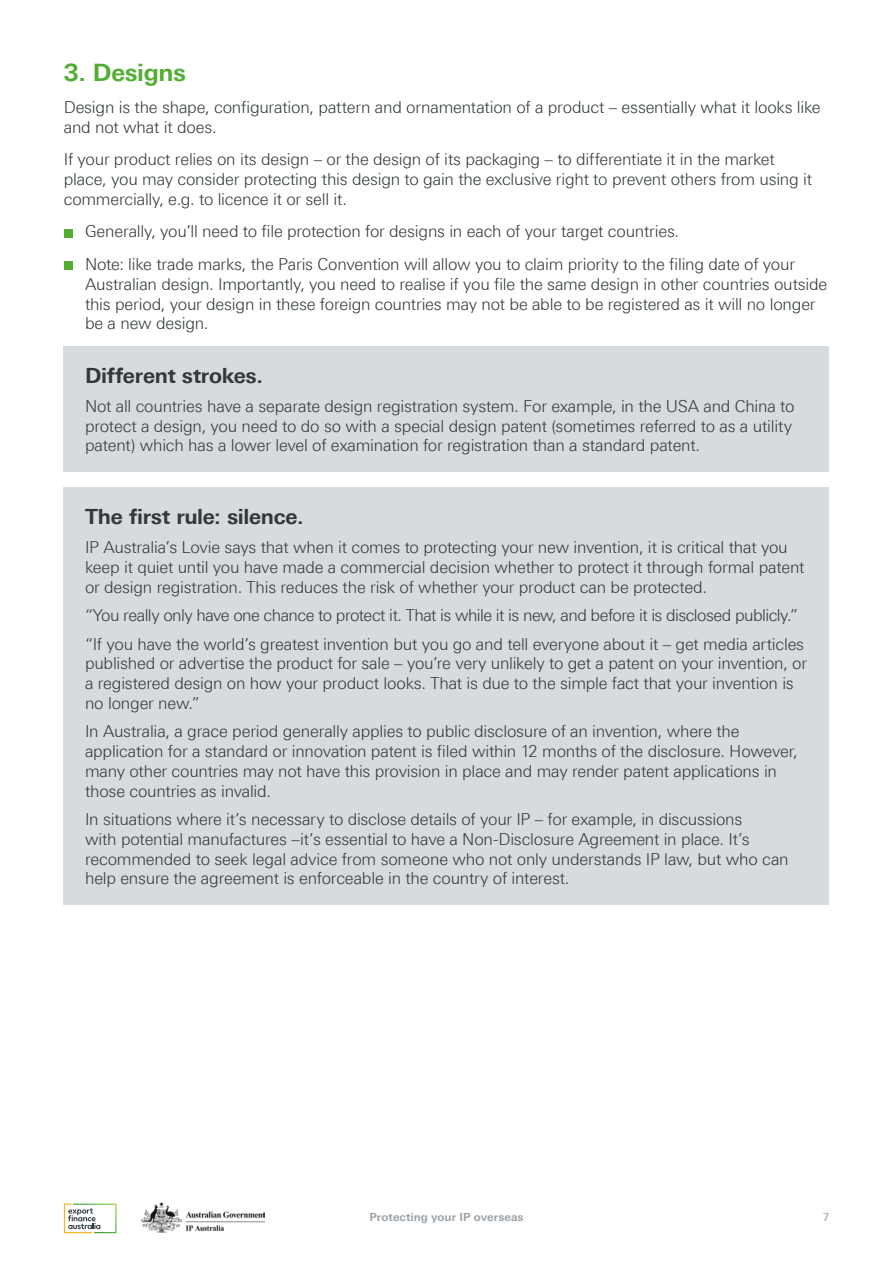
<style>
.page{position:relative;width:893px;height:1263px;background:#fff}
.page>*{position:absolute;margin:0;border:0;box-sizing:border-box;transform-origin:0 0}
.t1{font:700 24px "Linotype Univers 630";letter-spacing:-.02em;color:#52ae32}
.t2{font:700 21px "Linotype Univers 630";letter-spacing:-.015em;color:#30383b}
.t3{font:300 16.5px/19.8px "Linotype Univers 330";letter-spacing:-.015em;color:#30383b}
.t4{font:700 11.25px "Linotype Univers 630";letter-spacing:.005em;color:#9ba2a7}
.t5{font:11.25px "Linotype Univers 430";color:#9ba2a7}
</style>
<div class="page">
<img style="left:141px;top:1202px;width:123px;height:30px">
<svg style="left:64px;top:1203px;width:52px;height:30px"></svg>
<div style="left:64px;top:229px;width:8px;height:8px;background:#52ae32"></div>
<div style="left:64px;top:262px;width:8px;height:8px;background:#52ae32"></div>
<div style="left:64px;top:346px;width:765px;height:126px;background:#d7dbdd"></div>
<div style="left:64px;top:488px;width:765px;height:417px;background:#d7dbdd"></div>
<h1 class="t1" style="left:64px;top:58px;width:124px">3. Designs</h1>
<p class="t3" style="left:64px;top:97px;width:758px">Design is the shape, configuration, pattern and ornamentation of a product – essentially what it looks like and not what it does.</p>
<p class="t3" style="left:64px;top:149px;width:750px">If your product relies on its design – or the design of its packaging – to differentiate it in the market place, you may consider protecting this design to gain the exclusive right to prevent others from using it commercially, e.g. to licence it or sell it.</p>
<p class="t3" style="left:85px;top:215px;width:711px;line-height:32.5px">Generally, you’ll need to file protection for designs in each of your target countries.<br>Note: like trade marks, the Paris Convention will allow you to claim priority to the filing date of your</p>
<p class="t3" style="left:85px;top:274px;width:744px">Australian design. Importantly, you need to realise if you file the same design in other countries outside this period, your design in these foreign countries may not be able to be registered as it will no longer be a new design.</p>
<p class="t2" style="left:85px;top:363px;width:180px">Different strokes.</p>
<p class="t3" style="left:85px;top:396px;width:711px">Not all countries have a separate design registration system. For example, in the USA and China to protect a design, you need to do so with a special design patent (sometimes referred to as a utility patent) which has a lower level of examination for registration than a standard patent.</p>
<p class="t2" style="left:85px;top:504px;width:220px">The first rule: silence.</p>
<p class="t3" style="left:85px;top:537px;width:721px">IP Australia’s Lovie says that when it comes to protecting your new invention, it is critical that you keep it quiet until you have made a commercial decision whether to protect it through formal patent or design registration. This reduces the risk of whether your product can be protected.</p>
<p class="t3" style="left:85px;top:601px;width:721px;line-height:28.3px">“You really only have one chance to protect it. That is while it is new, and before it is disclosed publicly.” “If you have the world’s greatest invention but you go and tell everyone about it – get media articles</p>
<p class="t3" style="left:85px;top:653px;width:724px">published or advertise the product for sale – you’re very unlikely to get a patent on your invention, or a registered design on how your product looks. That is due to the simple fact that your invention is no longer new.”</p>
<p class="t3" style="left:85px;top:721px;width:714px">In Australia, a grace period generally applies to public disclosure of an invention, where the application for a standard or innovation patent is filed within 12 months of the disclosure. However, many other countries may not have this provision in place and may render patent applications in those countries as invalid.</p>
<p class="t3" style="left:85px;top:809px;width:705px">In situations where it’s necessary to disclose details of your IP – for example, in discussions<br>with potential manufactures –it’s essential to have a Non-Disclosure Agreement in place. It’s recommended to seek legal advice from someone who not only understands IP law, but who can help ensure the agreement is enforceable in the country of interest.</p>
<p class="t4" style="left:369px;top:1210px;width:156px">Protecting your IP overseas</p>
<p class="t5" style="left:823px;top:1211px;width:8px">7</p>
</div>
